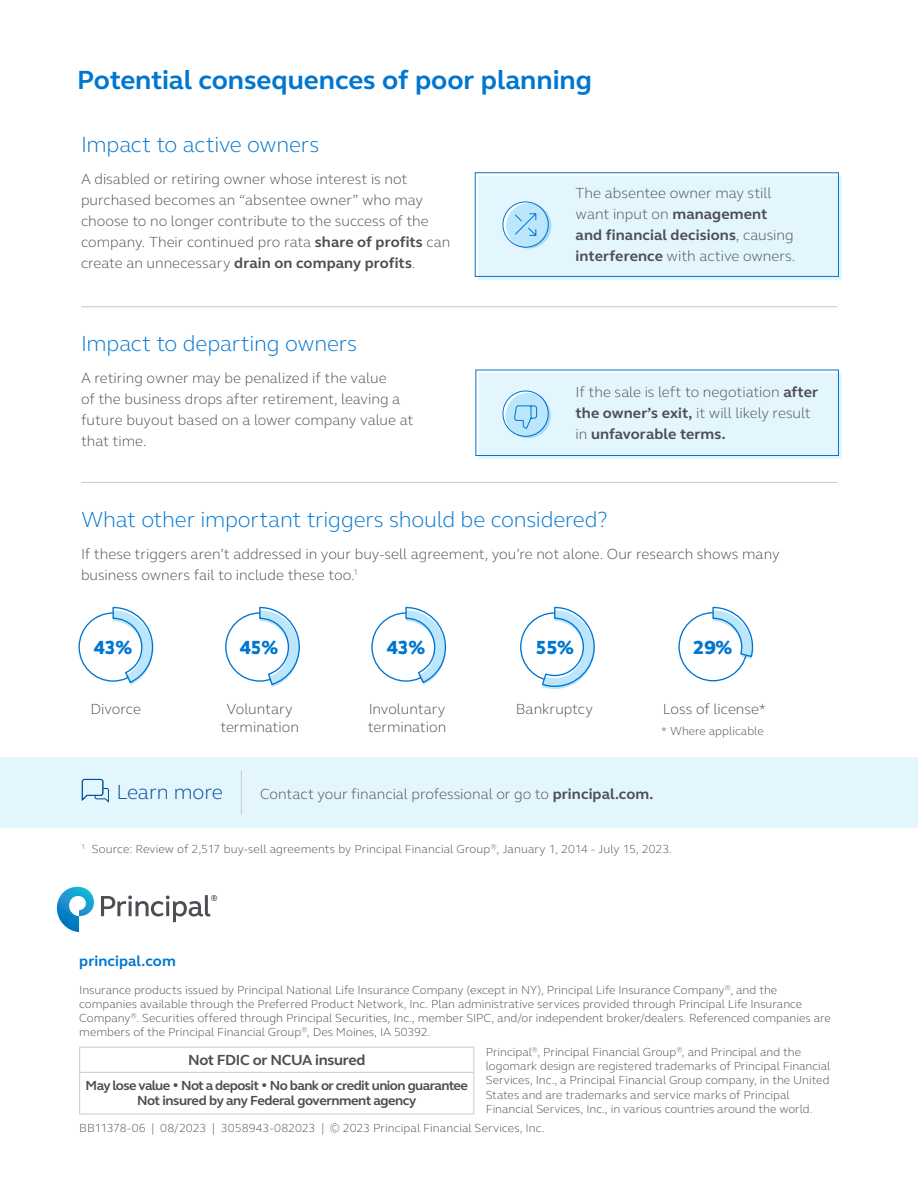
<style>
.page{position:relative;width:918px;height:1188px;background:#fff}
.page>*{position:absolute;margin:0;border:0;box-sizing:border-box;transform-origin:0 0}
.t1{font:700 27px "FS Elliot Pro";color:#0076cf}
.t2{font:300 22.5px "FS Elliot Pro";letter-spacing:-.01em;color:#0076cf}
.t3{font:300 21px "FS Elliot Pro";letter-spacing:-.005em;color:#004c97}
.t4{font:800 19.5px "FS Elliot Pro";letter-spacing:-.01em;color:#0076cf}
.t5{font:300 15px/21px "FS Elliot Pro";color:#4d4e53}
.t6{font:700 15px "FS Elliot Pro";letter-spacing:-.02em;color:#4d4e53}
.t7{font:700 15px "FS Elliot Pro";letter-spacing:.005em;color:#0076cf}
.t8{font:700 13.5px/15px "FS Elliot Pro";letter-spacing:-.04em;color:#4d4e53;text-align:center}
.t9{font:300 12px/14.2px "FS Elliot Pro";color:#4d4e53}
.s1{font-weight:700}
</style>
<div class="page">
<div style="left:478px;top:176px;width:363px;height:103px;background:#e3f5fd"></div>
<div style="left:479px;top:373px;width:362px;height:86px;background:#e3f5fd"></div>
<div style="left:475px;top:172px;width:364px;height:105px;border:1px solid #0076cf"></div>
<hr style="left:81px;top:306px;width:756px;height:1px;background:#ccc9c8">
<hr style="left:81px;top:482px;width:756px;height:1px;background:#ccc9c8">
<div style="left:475px;top:370px;width:364px;height:86px;border:1px solid #0076cf"></div>
<div style="left:0;top:758px;width:918px;height:70px;background:#e3f5fd"></div>
<hr style="left:241px;top:771px;width:1px;height:44px;background:#ccc9c8">
<svg style="left:81px;top:779px;width:28px;height:24px"></svg>
<svg style="left:57px;top:887px;width:37px;height:45px"></svg>
<svg style="left:101px;top:895px;width:116px;height:27px"></svg>
<hr style="left:79px;top:1047px;width:395px;height:1px;background:#ccc9c8">
<svg style="left:79px;top:1048px;width:1px;height:24px"></svg>
<svg style="left:473px;top:1048px;width:1px;height:24px"></svg>
<hr style="left:79px;top:1072px;width:395px;height:1px;background:#ccc9c8">
<hr style="left:79px;top:1073px;width:1px;height:41px;background:#ccc9c8">
<hr style="left:473px;top:1073px;width:1px;height:41px;background:#ccc9c8">
<hr style="left:79px;top:1114px;width:395px;height:1px;background:#ccc9c8">
<svg style="left:503px;top:202px;width:45px;height:45px"></svg>
<div style="left:503px;top:202px;width:46px;height:46px;border:1px solid #0076cf;border-radius:50%"></div>
<svg style="left:506px;top:203px;width:45px;height:45px"></svg>
<svg style="left:503px;top:391px;width:45px;height:45px"></svg>
<div style="left:503px;top:391px;width:46px;height:46px;border:1px solid #0076cf;border-radius:50%"></div>
<svg style="left:506px;top:393px;width:45px;height:45px"></svg>
<svg style="left:514px;top:212px;width:23px;height:25px"></svg>
<svg style="left:514px;top:405px;width:24px;height:24px"></svg>
<svg style="left:712px;top:606px;width:42px;height:53px"></svg>
<svg style="left:258px;top:606px;width:42px;height:81px"></svg>
<svg style="left:541px;top:606px;width:54px;height:83px"></svg>
<svg style="left:112px;top:606px;width:42px;height:79px"></svg>
<svg style="left:405px;top:606px;width:42px;height:79px"></svg>
<h1 class="t1" style="left:77px;top:62px;width:516px">Potential consequences of poor planning</h1>
<h2 class="t2" style="left:81px;top:129px;width:240px">Impact to active owners</h2>
<p class="t5" style="left:81px;top:168px;width:371px">A disabled or retiring owner whose interest is not purchased becomes an “absentee owner” who may choose to no longer contribute to the success of the company. Their continued pro rata <span class="s1">share of profits</span> can create an unnecessary <span class="s1">drain on company profits</span>.</p>
<h2 class="t2" style="left:81px;top:328px;width:278px">Impact to departing owners</h2>
<p class="t5" style="left:81px;top:367px;width:334px">A retiring owner may be penalized if the value<br>of the business drops after retirement, leaving a future buyout based on a lower company value at that time.</p>
<p class="t5" style="left:576px;top:182px;width:221px">The absentee owner may still want input on <span class="s1">management and financial decisions</span>, causing <span class="s1">interference</span> with active owners.</p>
<p class="t5" style="left:576px;top:381px;width:244px">If the sale is left to negotiation <span class="s1">after the owner’s exit,</span> it will likely result in <span class="s1">unfavorable terms.</span></p>
<h2 class="t2" style="left:81px;top:505px;width:528px">What other important triggers should be considered?</h2>
<p class="t5" style="left:81px;top:543px;width:700px">If these triggers aren’t addressed in your buy-sell agreement, you’re not alone. Our research shows many business owners fail to include these too.<sup>1</sup></p>
<h3 class="t4" style="left:94px;top:635px;width:40px">43%</h3>
<p class="t5" style="left:90px;top:698px;width:52px">Divorce</p>
<h3 class="t4" style="left:240px;top:635px;width:40px">45%</h3>
<p class="t5" style="left:220px;top:699px;width:80px;line-height:18px;text-align:center">Voluntary termination</p>
<h3 class="t4" style="left:387px;top:635px;width:40px">43%</h3>
<p class="t5" style="left:368px;top:699px;width:80px;line-height:18px">Involuntary termination</p>
<h3 class="t4" style="left:536px;top:635px;width:40px">55%</h3>
<p class="t5" style="left:516px;top:698px;width:79px">Bankruptcy</p>
<h3 class="t4" style="left:693px;top:635px;width:40px">29%</h3>
<p class="t5" style="left:663px;top:698px;width:105px">Loss of license*</p>
<p class="t9" style="left:661px;top:723px;width:104px">* Where applicable</p>
<h3 class="t3" style="left:116px;top:778px;width:108px">Learn more</h3>
<p class="t5" style="left:260px;top:783px;width:395px">Contact your financial professional or go to <span class="s1">principal.com.</span></p>
<p class="t9" style="left:81px;top:842px;width:593px"><sup>1</sup> Source: Review of 2,517 buy-sell agreements by Principal Financial Group<sup>®</sup>, January 1, 2014 - July 15, 2023.</p>
<p class="t7" style="left:79px;top:951px;width:98px">principal.com</p>
<p class="t9" style="left:79px;top:982px;width:753px">Insurance products issued by Principal National Life Insurance Company (except in NY), Principal Life Insurance Company<sup>®</sup>, and the companies available through the Preferred Product Network, Inc. Plan administrative services provided through Principal Life Insurance Company<sup>®</sup>. Securities offered through Principal Securities, Inc., member SIPC, and/or independent broker/dealers. Referenced companies are members of the Principal Financial Group<sup>®</sup>, Des Moines, IA 50392.</p>
<p class="t6" style="left:188px;top:1050px;width:179px">Not FDIC or NCUA insured</p>
<p class="t8" style="left:86px;top:1078px;width:384px">May lose value • Not a deposit • No bank or credit union guarantee<br>Not insured by any Federal government agency</p>
<p class="t9" style="left:486px;top:1044px;width:346px">Principal<sup>®</sup>, Principal Financial Group<sup>®</sup>, and Principal and the logomark design are registered trademarks of Principal Financial Services, Inc., a Principal Financial Group company, in the United States and are trademarks and service marks of Principal Financial Services, Inc., in various countries around the world.</p>
<p class="t9" style="left:79px;top:1121px;width:467px">BB11378-06 | 08/2023 | 3058943-082023 | © 2023 Principal Financial Services, Inc.</p>
</div>
